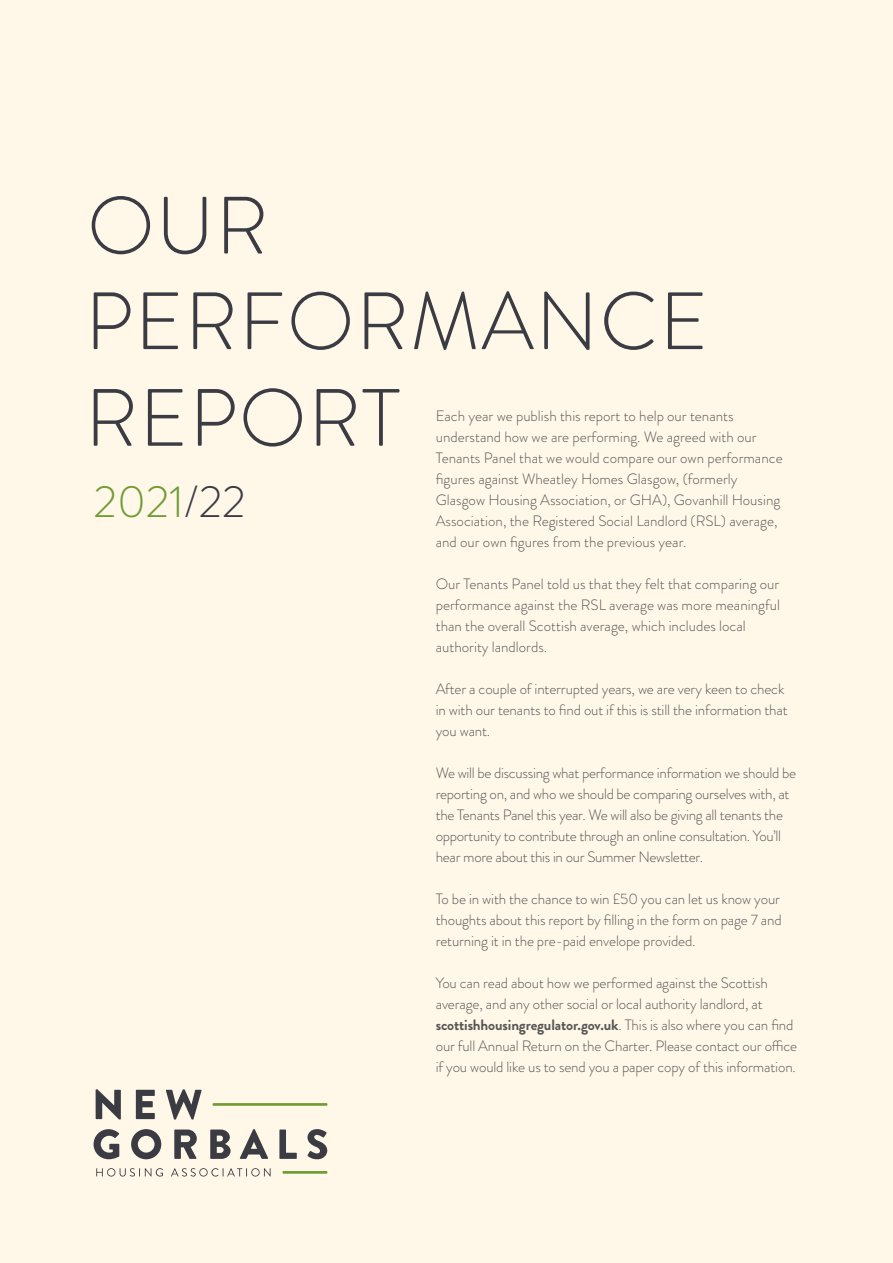
<style>
.page{position:relative;width:893px;height:1263px;background:#fff7e8}
.page>*{position:absolute;margin:0;border:0;box-sizing:border-box;transform-origin:0 0}
.t1{font:300 81px/96.1px "Brandon Grotesque";letter-spacing:.02em;color:#3b3c43}
.t2{font:300 45px "Brandon Grotesque";color:#709c35}
.t3{font:300 15px/21px "Brandon Grotesque";letter-spacing:-.01em;color:#575756}
.s1{font-weight:700}
.s2{color:#3b3c43}
</style>
<div class="page">
<svg style="left:96px;top:1089px;width:25px;height:30px"></svg>
<svg style="left:136px;top:1090px;width:19px;height:29px"></svg>
<svg style="left:166px;top:1089px;width:36px;height:30px"></svg>
<svg style="left:94px;top:1129px;width:25px;height:30px"></svg>
<svg style="left:131px;top:1129px;width:30px;height:30px"></svg>
<svg style="left:174px;top:1129px;width:23px;height:30px"></svg>
<svg style="left:210px;top:1129px;width:21px;height:30px"></svg>
<svg style="left:240px;top:1129px;width:28px;height:30px"></svg>
<svg style="left:279px;top:1129px;width:18px;height:30px"></svg>
<svg style="left:307px;top:1129px;width:20px;height:30px"></svg>
<svg style="left:96px;top:1168px;width:67px;height:8px"></svg>
<svg style="left:171px;top:1168px;width:100px;height:8px"></svg>
<hr style="left:213px;top:1103px;width:114px;height:3px;background:#709c35">
<hr style="left:282px;top:1171px;width:45px;height:3px;background:#709c35">
<h1 class="t1" style="left:85px;top:178px;width:624px">OUR<br>PERFORMANCE<br>REPORT</h1>
<p class="t3" style="left:436px;top:406px;width:348px">Each year we publish this report to help our tenants understand how we are performing. We agreed with our Tenants Panel that we would compare our own performance figures against Wheatley Homes Glasgow, (formerly Glasgow Housing Association, or GHA), Govanhill Housing Association, the Registered Social Landlord (RSL) average, and our own figures from the previous year.</p>
<p class="t3" style="left:436px;top:574px;width:346px">Our Tenants Panel told us that they felt that comparing our performance against the RSL average was more meaningful than the overall Scottish average, which includes local authority landlords.</p>
<p class="t3" style="left:436px;top:679px;width:353px">After a couple of interrupted years, we are very keen to check in with our tenants to find out if this is still the information that you want.</p>
<p class="t3" style="left:436px;top:763px;width:362px">We will be discussing what performance information we should be reporting on, and who we should be comparing ourselves with, at the Tenants Panel this year. We will also be giving all tenants the opportunity to contribute through an online consultation. You’ll hear more about this in our Summer Newsletter.</p>
<p class="t3" style="left:436px;top:889px;width:347px;text-align:justify">To be in with the chance to win £50 you can let us know your thoughts about this report by filling in the form on page 7 and returning it in the pre-paid envelope provided.</p>
<p class="t3" style="left:436px;top:973px;width:363px">You can read about how we performed against the Scottish average, and any other social or local authority landlord, at <span class="s1">scottishhousingregulator.gov.uk</span>. This is also where you can find our full Annual Return on the Charter. Please contact our office if you would like us to send you a paper copy of this information.</p>
<h2 class="t2" style="left:94px;top:471px;width:154px">2021<span class="s2">/22</span></h2>
</div>
